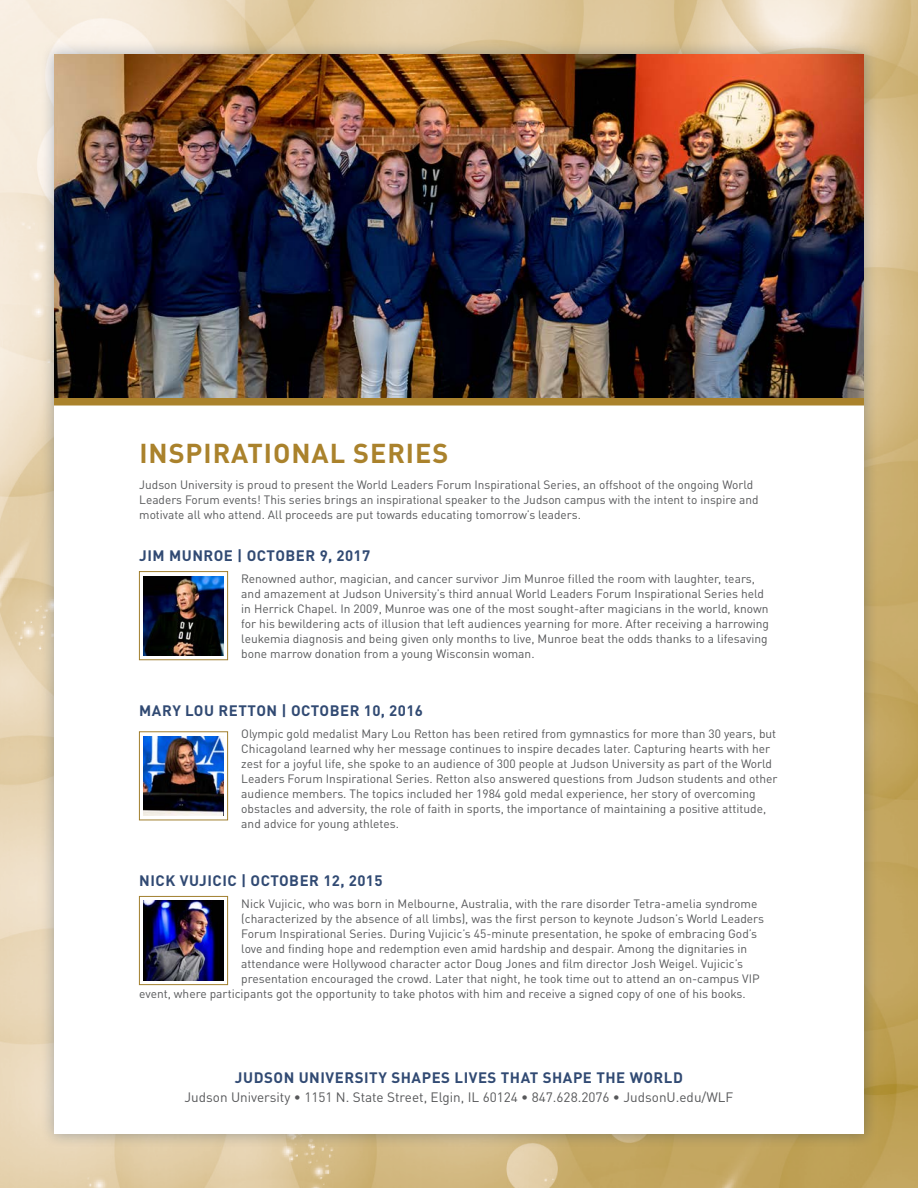
<style>
.page{position:relative;width:918px;height:1188px;background:#fff}
.page>*{position:absolute;margin:0;border:0;box-sizing:border-box;transform-origin:0 0}
.t1{font:700 27px "DIN Pro";letter-spacing:.035em;color:#aa822c}
.t2{font:700 15px "DIN Pro";letter-spacing:.035em;color:#314a73}
.t3{font:13.5px "DIN Pro";color:#57585a}
.t4{font:12px/15px "DIN Pro";color:#57585a}
</style>
<div class="page">
<img style="left:0;top:0;width:918px;height:1188px">
<div style="left:40px;top:40px;width:838px;height:1108px;background:#002553;opacity:.29"></div>
<div style="left:54px;top:54px;width:810px;height:1080px;background:#fff"></div>
<img style="left:54px;top:54px;width:810px;height:344px">
<div style="left:54px;top:398px;width:810px;height:8px;background:#aa822c"></div>
<div style="left:139px;top:732px;width:89px;height:88px;border:1px solid #a17f2e"></div>
<div style="left:139px;top:571px;width:89px;height:89px;border:1px solid #a17f2e"></div>
<div style="left:139px;top:896px;width:89px;height:89px;border:1px solid #a17f2e"></div>
<img style="left:144px;top:736px;width:80px;height:80px">
<img style="left:144px;top:576px;width:80px;height:80px">
<img style="left:144px;top:901px;width:80px;height:80px">
<p class="t1" style="left:139px;top:431px;width:310px">INSPIRATIONAL SERIES</p>
<p class="t4" style="left:139px;top:476px;width:621px">Judson University is proud to present the World Leaders Forum Inspirational Series, an offshoot of the ongoing World<br>Leaders Forum events! This series brings an inspirational speaker to the Judson campus with the intent to inspire and motivate all who attend. All proceeds are put towards educating tomorrow’s leaders.</p>
<p class="t2" style="left:139px;top:543px;width:233px">JIM MUNROE | OCTOBER 9, 2017</p>
<p class="t4" style="left:241px;top:570px;width:529px">Renowned author, magician, and cancer survivor Jim Munroe filled the room with laughter, tears, and amazement at Judson University’s third annual World Leaders Forum Inspirational Series held in Herrick Chapel. In 2009, Munroe was one of the most sought-after magicians in the world, known for his bewildering acts of illusion that left audiences yearning for more. After receiving a harrowing leukemia diagnosis and being given only months to live, Munroe beat the odds thanks to a lifesaving bone marrow donation from a young Wisconsin woman.</p>
<p class="t2" style="left:139px;top:698px;width:285px">MARY LOU RETTON | OCTOBER 10, 2016</p>
<p class="t4" style="left:241px;top:725px;width:538px">Olympic gold medalist Mary Lou Retton has been retired from gymnastics for more than 30 years, but Chicagoland learned why her message continues to inspire decades later. Capturing hearts with her zest for a joyful life, she spoke to an audience of 300 people at Judson University as part of the World Leaders Forum Inspirational Series. Retton also answered questions from Judson students and other audience members. The topics included her 1984 gold medal experience, her story of overcoming obstacles and adversity, the role of faith in sports, the importance of maintaining a positive attitude, and advice for young athletes.</p>
<p class="t2" style="left:139px;top:868px;width:245px">NICK VUJICIC | OCTOBER 12, 2015</p>
<p class="t4" style="left:241px;top:895px;width:518px">Nick Vujicic, who was born in Melbourne, Australia, with the rare disorder Tetra-amelia syndrome</p>
<p class="t4" style="left:241px;top:910px;width:524px">(characterized by the absence of all limbs), was the first person to keynote Judson’s World Leaders</p>
<p class="t4" style="left:241px;top:925px;width:517px">Forum Inspirational Series. During Vujicic’s 45-minute presentation, he spoke of embracing God’s</p>
<p class="t4" style="left:241px;top:940px;width:507px">love and finding hope and redemption even amid hardship and despair. Among the dignitaries in</p>
<p class="t4" style="left:241px;top:955px;width:503px">attendance were Hollywood character actor Doug Jones and film director Josh Weigel. Vujicic’s</p>
<p class="t4" style="left:241px;top:970px;width:520px">presentation encouraged the crowd. Later that night, he took time out to attend an on-campus VIP</p>
<p class="t4" style="left:139px;top:985px;width:608px">event, where participants got the opportunity to take photos with him and receive a signed copy of one of his books.</p>
<p class="t2" style="left:235px;top:1065px;width:450px">JUDSON UNIVERSITY SHAPES LIVES THAT SHAPE THE WORLD</p>
<p class="t3" style="left:185px;top:1087px;width:550px">Judson University • 1151 N. State Street, Elgin, IL 60124 • 847.628.2076 • JudsonU.edu/WLF</p>
</div>
